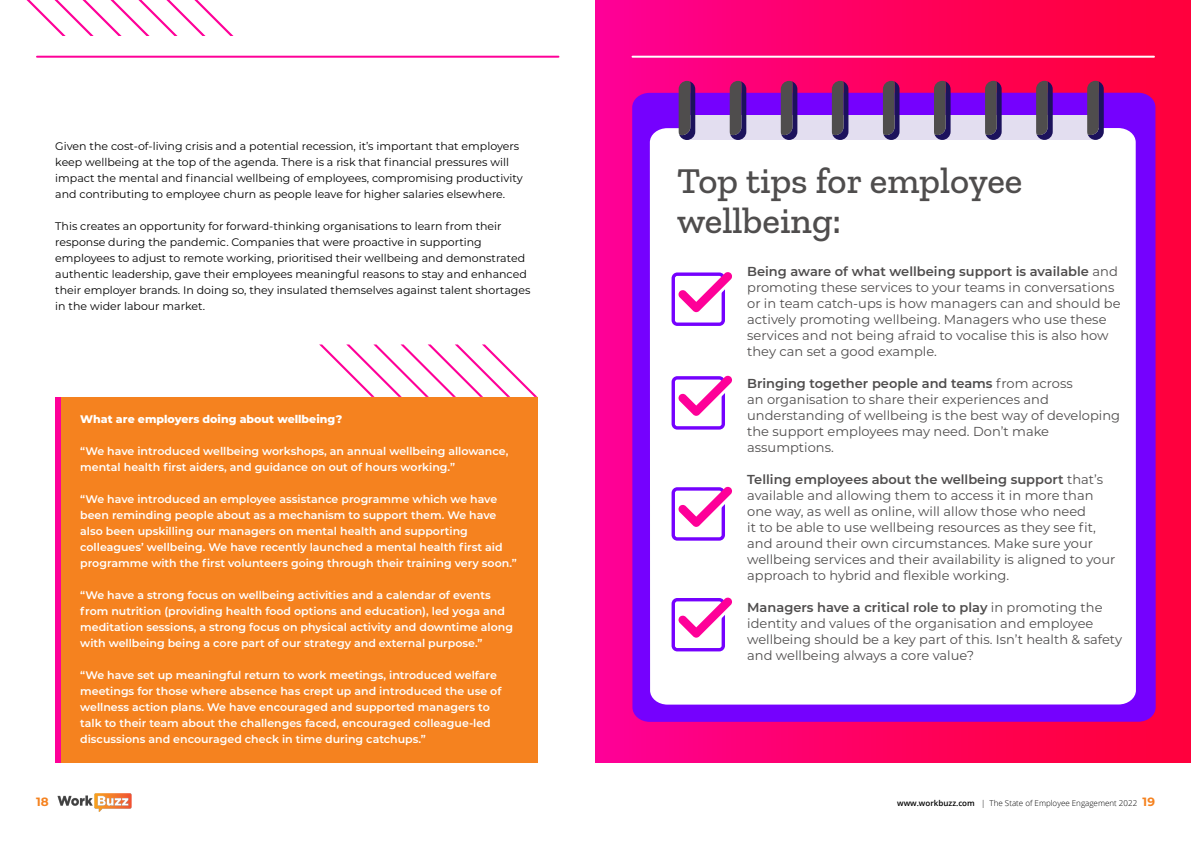
<style>
.page{position:relative;width:1191px;height:842px;background:#fff}
.page>*{position:absolute;margin:0;border:0;box-sizing:border-box;transform-origin:0 0}
.t1{font:500 37px/40px "Zilla Slab";color:#4f4d4d}
.t2{font:13px/16px "Montserrat";color:#4f4d4d}
.t3{font:700 12px "Montserrat";color:#f5821f}
.t4{font:600 11px/16px "Montserrat";color:#fff}
.t5{font:11px/16px "Montserrat";color:#000}
.t6{font:800 11px "Montserrat";color:#fff}
.t7{font:300 8px "Open Sans";color:#000}
.s1{font-weight:600}
.s2{font-family:"Montserrat";font-weight:700;font-size:12px;color:#f5821f}
</style>
<div class="page">
<img style="left:57px;top:794px;width:75px;height:17px">
<hr style="left:37px;top:56px;width:521px;height:2px;background:#fe0098">
<div style="left:55px;top:397px;width:482px;height:366px;background:#f5821f"></div>
<div style="left:55px;top:397px;width:5px;height:366px;background:#fe0098"></div>
<div style="left:595px;top:0;width:596px;height:763px;background:linear-gradient(to right,#fe0091,#fe0035)"></div>
<div style="left:632px;top:93px;width:523px;height:629px;background:#7501fe"></div>
<svg style="left:650px;top:128px;width:486px;height:577px"></svg>
<div style="left:687px;top:116px;width:409px;height:24px;background:#e3def0"></div>
<svg style="left:678px;top:81px;width:17px;height:59px"></svg>
<svg style="left:729px;top:81px;width:17px;height:59px"></svg>
<svg style="left:832px;top:81px;width:16px;height:59px"></svg>
<svg style="left:780px;top:81px;width:17px;height:59px"></svg>
<svg style="left:883px;top:81px;width:16px;height:59px"></svg>
<svg style="left:934px;top:81px;width:16px;height:59px"></svg>
<svg style="left:985px;top:81px;width:16px;height:59px"></svg>
<svg style="left:1036px;top:81px;width:16px;height:59px"></svg>
<svg style="left:1087px;top:81px;width:16px;height:59px"></svg>
<svg style="left:671px;top:272px;width:61px;height:54px"></svg>
<svg style="left:671px;top:375px;width:61px;height:55px"></svg>
<svg style="left:671px;top:486px;width:61px;height:55px"></svg>
<svg style="left:671px;top:597px;width:61px;height:54px"></svg>
<hr style="left:632px;top:56px;width:522px;height:2px;background:#fff">
<svg style="left:319px;top:344px;width:218px;height:53px"></svg>
<svg style="left:27px;top:0;width:206px;height:36px"></svg>
<p class="t5" style="left:55px;top:137px;width:469px">Given the cost-of-living crisis and a potential recession, it’s important that employers keep wellbeing at the top of the agenda. There is a risk that financial pressures will impact the mental and financial wellbeing of employees, compromising productivity and contributing to employee churn as people leave for higher salaries elsewhere.</p>
<p class="t5" style="left:55px;top:217px;width:477px">This creates an opportunity for forward-thinking organisations to learn from their response during the pandemic. Companies that were proactive in supporting employees to adjust to remote working, prioritised their wellbeing and demonstrated authentic leadership, gave their employees meaningful reasons to stay and enhanced their employer brands. In doing so, they insulated themselves against talent shortages in the wider labour market.</p>
<p class="t6" style="left:80px;top:411px;width:263px">What are employers doing about wellbeing?</p>
<p class="t4" style="left:80px;top:443px;width:429px">“We have introduced wellbeing workshops, an annual wellbeing allowance, mental health first aiders, and guidance on out of hours working.”</p>
<p class="t4" style="left:80px;top:491px;width:438px">“We have introduced an employee assistance programme which we have been reminding people about as a mechanism to support them. We have also been upskilling our managers on mental health and supporting colleagues’ wellbeing. We have recently launched a mental health first aid programme with the first volunteers going through their training very soon.”</p>
<p class="t4" style="left:80px;top:587px;width:434px">“We have a strong focus on wellbeing activities and a calendar of events from nutrition (providing health food options and education), led yoga and meditation sessions, a strong focus on physical activity and downtime along with wellbeing being a core part of our strategy and external purpose.”</p>
<p class="t4" style="left:80px;top:667px;width:423px">“We have set up meaningful return to work meetings, introduced welfare meetings for those where absence has crept up and introduced the use of wellness action plans. We have encouraged and supported managers to talk to their team about the challenges faced, encouraged colleague-led discussions and encouraged check in time during catchups.”</p>
<h1 class="t1" style="left:677px;top:161px;width:347px">Top tips for employee wellbeing:</h1>
<p class="t2" style="left:747px;top:262px;width:375px"><span class="s1">Being aware of what wellbeing support is available</span> and promoting these services to your teams in conversations or in team catch-ups is how managers can and should be actively promoting wellbeing. Managers who use these services and not being afraid to vocalise this is also how they can set a good example.</p>
<p class="t2" style="left:747px;top:374px;width:374px"><span class="s1">Bringing together people and teams</span> from across<br>an organisation to share their experiences and understanding of wellbeing is the best way of developing the support employees may need. Don’t make assumptions.</p>
<p class="t2" style="left:747px;top:470px;width:370px"><span class="s1">Telling employees about the wellbeing support</span> that’s available and allowing them to access it in more than one way, as well as online, will allow those who need<br>it to be able to use wellbeing resources as they see fit, and around their own circumstances. Make sure your wellbeing services and their availability is aligned to your approach to hybrid and flexible working.</p>
<p class="t2" style="left:747px;top:598px;width:376px"><span class="s1">Managers have a critical role to play</span> in promoting the identity and values of the organisation and employee wellbeing should be a key part of this. Isn’t health &amp; safety and wellbeing always a core value?</p>
<p class="t3" style="left:36px;top:793px;width:14px">18</p>
<p class="t7" style="left:897px;top:798px;width:259px"><span class="s1">www.workbuzz.com</span> | The State of Employee Engagement 2022 <span class="s2">19</span></p>
</div>
